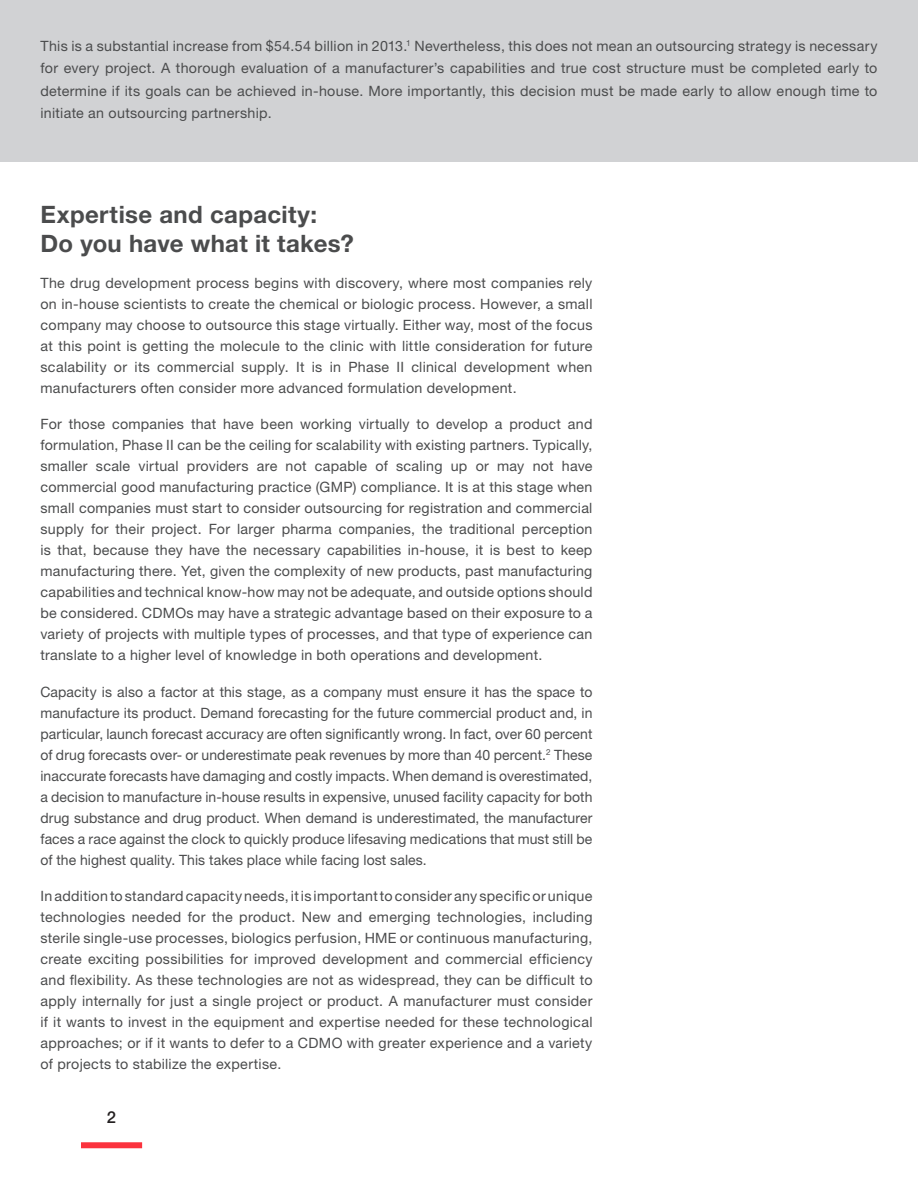
<style>
.page{position:relative;width:918px;height:1188px;background:#fff}
.page>*{position:absolute;margin:0;border:0;box-sizing:border-box;transform-origin:0 0}
.t1{font:700 24px/28.8px "Helvetica Neue LT Std";letter-spacing:.015em;color:#4b4c4d}
.t2{font:500 16.5px "Helvetica Neue LT Std";color:#231f20}
.t3{font:14.25px/21px "Helvetica Neue LT Std";letter-spacing:.02em;color:#4b4c4d;text-align:justify}
</style>
<div class="page">
<div style="left:81px;top:1142px;width:61px;height:6px;background:#fb333e"></div>
<div style="left:0;top:0;width:918px;height:162px;background:#d1d2d4"></div>
<p class="t3" style="left:40px;top:34px;width:839px;line-height:22.5px">This is a substantial increase from $54.54 billion in 2013.<sup>1</sup> Nevertheless, this does not mean an outsourcing strategy is necessary for every project. A thorough evaluation of a manufacturer’s capabilities and true cost structure must be completed early to determine if its goals can be achieved in-house. More importantly, this decision must be made early to allow enough time to initiate an outsourcing partnership.</p>
<p class="t1" style="left:40px;top:200px;width:315px">Expertise and capacity:<br>Do you have what it takes?</p>
<p class="t3" style="left:40px;top:273px;width:554px">The drug development process begins with discovery, where most companies rely on in-house scientists to create the chemical or biologic process. However, a small company may choose to outsource this stage virtually. Either way, most of the focus at this point is getting the molecule to the clinic with little consideration for future scalability or its commercial supply. It is in Phase II clinical development when manufacturers often consider more advanced formulation development.</p>
<p class="t3" style="left:40px;top:414px;width:554px">For those companies that have been working virtually to develop a product and formulation, Phase II can be the ceiling for scalability with existing partners. Typically, smaller scale virtual providers are not capable of scaling up or may not have commercial good manufacturing practice (GMP) compliance. It is at this stage when small companies must start to consider outsourcing for registration and commercial supply for their project. For larger pharma companies, the traditional perception is that, because they have the necessary capabilities in-house, it is best to keep manufacturing there. Yet, given the complexity of new products, past manufacturing capabilities and technical know-how may not be adequate, and outside options should be considered. CDMOs may have a strategic advantage based on their exposure to a variety of projects with multiple types of processes, and that type of experience can translate to a higher level of knowledge in both operations and development.</p>
<p class="t3" style="left:40px;top:681px;width:554px">Capacity is also a factor at this stage, as a company must ensure it has the space to manufacture its product. Demand forecasting for the future commercial product and, in particular, launch forecast accuracy are often significantly wrong. In fact, over 60 percent of drug forecasts over- or underestimate peak revenues by more than 40 percent.<sup>2</sup> These inaccurate forecasts have damaging and costly impacts. When demand is overestimated, a decision to manufacture in-house results in expensive, unused facility capacity for both drug substance and drug product. When demand is underestimated, the manufacturer faces a race against the clock to quickly produce lifesaving medications that must still be of the highest quality. This takes place while facing lost sales.</p>
<p class="t3" style="left:40px;top:885px;width:554px">In addition to standard capacity needs, it is important to consider any specific or unique technologies needed for the product. New and emerging technologies, including sterile single-use processes, biologics perfusion, HME or continuous manufacturing, create exciting possibilities for improved development and commercial efficiency and flexibility. As these technologies are not as widespread, they can be difficult to apply internally for just a single project or product. A manufacturer must consider if it wants to invest in the equipment and expertise needed for these technological approaches; or if it wants to defer to a CDMO with greater experience and a variety of projects to stabilize the expertise.</p>
<p class="t2" style="left:107px;top:1107px;width:11px">2</p>
</div>
